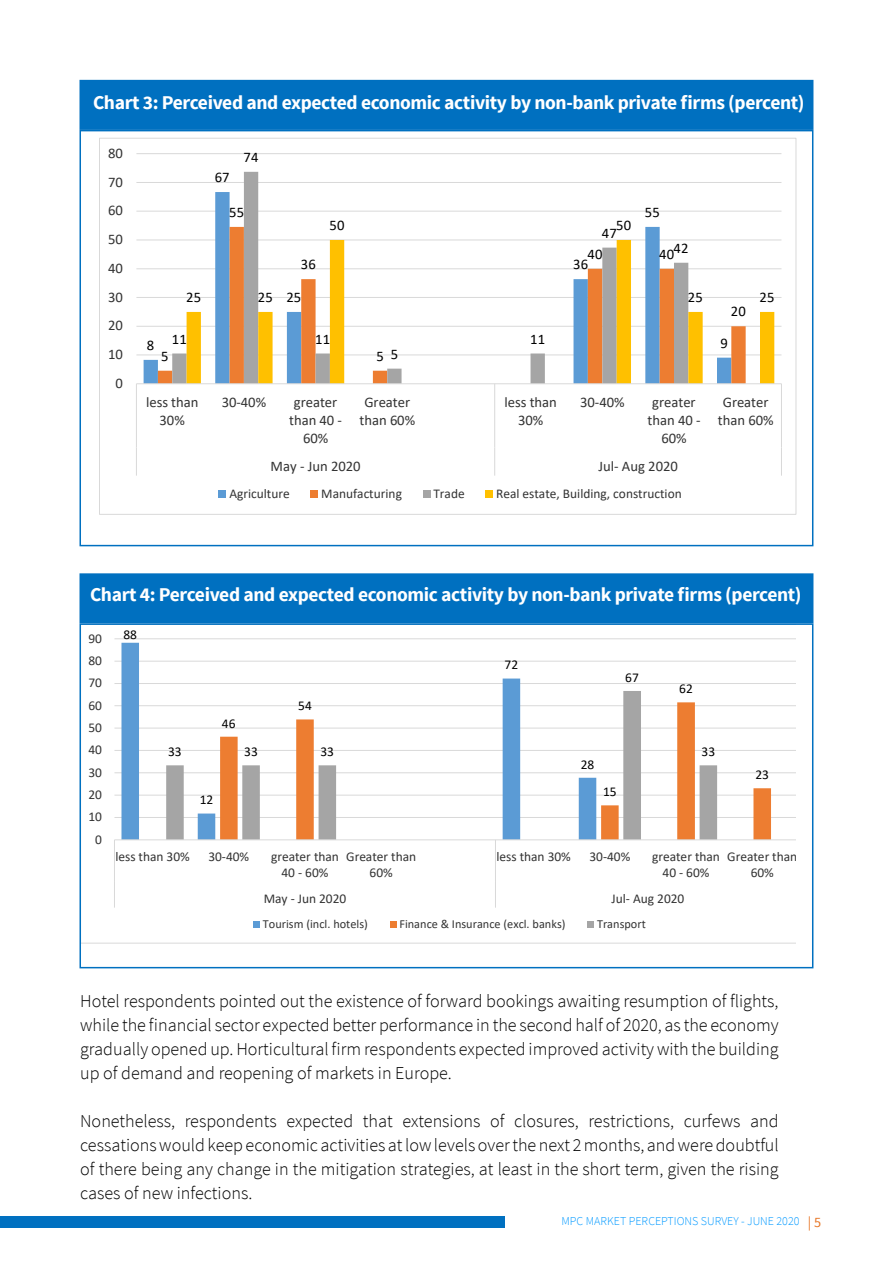
<style>
.page{position:relative;width:893px;height:1263px;background:#fff}
.page>*{position:absolute;margin:0;border:0;box-sizing:border-box;transform-origin:0 0}
.t1{font:700 19.5px "Source Sans Pro";letter-spacing:-.02em;color:#fff}
.t2{font:300 18.15px/24px "Source Sans Pro";color:#000;text-align:justify}
.t3{font:14.7px/17.9px "Calibri";color:#333;text-align:center}
.t4{font:14.7px "Calibri";letter-spacing:.005em;color:#000}
.t5{font:13.5px/16.4px "Calibri";letter-spacing:-.005em;color:#333;text-align:center}
.t6{font:13.5px "Calibri";letter-spacing:.005em;color:#000}
.t7{font:13.35px "Calibri";color:#333}
.t8{font:12.3px "Calibri";color:#333}
.t9{font:300 12px "Source Sans Pro";color:#09f}
.s1{font-weight:400;font-size:14.25px;color:#e77525}
</style>
<div class="page">
<div style="left:0;top:1217px;width:505px;height:11px;background:#0070c0"></div>
<div style="left:80px;top:573px;width:733px;height:50px;background:#0070c0;border:3px solid #0070c0"></div>
<div style="left:80px;top:80px;width:733px;height:50px;background:#0070c0;border:3px solid #0070c0"></div>
<div style="left:80px;top:130px;width:733px;height:416px;border:2px solid #0070c0"></div>
<hr style="left:136px;top:354px;width:645px;height:1px;background:#d9d9d9">
<hr style="left:136px;top:326px;width:645px;height:1px;background:#d9d9d9">
<hr style="left:136px;top:297px;width:645px;height:1px;background:#d9d9d9">
<hr style="left:136px;top:268px;width:645px;height:1px;background:#d9d9d9">
<hr style="left:136px;top:239px;width:645px;height:1px;background:#d9d9d9">
<hr style="left:136px;top:211px;width:645px;height:1px;background:#d9d9d9">
<hr style="left:136px;top:182px;width:645px;height:1px;background:#d9d9d9">
<hr style="left:136px;top:153px;width:645px;height:1px;background:#d9d9d9">
<svg style="left:144px;top:210px;width:587px;height:173px"></svg>
<svg style="left:158px;top:227px;width:588px;height:156px"></svg>
<svg style="left:172px;top:172px;width:516px;height:211px"></svg>
<svg style="left:187px;top:240px;width:587px;height:143px"></svg>
<hr style="left:136px;top:383px;width:645px;height:1px;background:#d9d9d9">
<hr style="left:136px;top:384px;width:1px;height:63px;background:#d9d9d9">
<hr style="left:494px;top:384px;width:1px;height:63px;background:#d9d9d9">
<hr style="left:781px;top:384px;width:1px;height:63px;background:#d9d9d9">
<svg style="left:136px;top:447px;width:1px;height:29px"></svg>
<svg style="left:494px;top:447px;width:1px;height:29px"></svg>
<svg style="left:781px;top:447px;width:1px;height:29px"></svg>
<div style="left:219px;top:491px;width:7px;height:7px;background:#5b9bd5"></div>
<div style="left:311px;top:491px;width:7px;height:7px;background:#ed7d31"></div>
<div style="left:423px;top:491px;width:7px;height:7px;background:#a5a5a5"></div>
<div style="left:486px;top:491px;width:7px;height:7px;background:#ffc000"></div>
<hr style="left:800px;top:840px;width:1px;height:42px;background:#d9d9d9">
<svg style="left:83px;top:638px;width:713px;height:305px"></svg>
<div style="left:80px;top:623px;width:733px;height:345px;border:2px solid #0070c0"></div>
<p class="t1" style="left:93px;top:90px;width:713px">Chart 3: Perceived and expected economic activity by non-bank private firms (percent)</p>
<p class="t3" style="left:108px;top:144px;width:16px">80</p>
<p class="t3" style="left:108px;top:172px;width:16px">70</p>
<p class="t3" style="left:108px;top:201px;width:16px">60</p>
<p class="t3" style="left:108px;top:230px;width:16px">50</p>
<p class="t3" style="left:108px;top:259px;width:16px">40</p>
<p class="t3" style="left:108px;top:287px;width:16px">30</p>
<p class="t3" style="left:108px;top:316px;width:16px">20</p>
<p class="t3" style="left:108px;top:345px;width:16px">10</p>
<p class="t3" style="left:115px;top:374px;width:9px">0</p>
<p class="t4" style="left:215px;top:167px;width:16px">67</p>
<p class="t4" style="left:244px;top:147px;width:16px">74</p>
<p class="t4" style="left:229px;top:202px;width:16px">55</p>
<p class="t4" style="left:186px;top:287px;width:16px">25</p>
<p class="t4" style="left:258px;top:287px;width:16px">25</p>
<p class="t4" style="left:147px;top:335px;width:9px">8</p>
<p class="t4" style="left:172px;top:328px;width:16px">11</p>
<p class="t4" style="left:161px;top:346px;width:9px">5</p>
<p class="t4" style="left:301px;top:254px;width:16px">36</p>
<p class="t4" style="left:286px;top:287px;width:16px">25</p>
<p class="t4" style="left:330px;top:215px;width:16px">50</p>
<p class="t4" style="left:616px;top:215px;width:16px">50</p>
<p class="t4" style="left:602px;top:222px;width:16px">47</p>
<p class="t4" style="left:645px;top:202px;width:16px">55</p>
<p class="t4" style="left:674px;top:238px;width:16px">42</p>
<p class="t4" style="left:588px;top:244px;width:16px">40</p>
<p class="t4" style="left:659px;top:244px;width:16px">40</p>
<p class="t4" style="left:573px;top:254px;width:16px">36</p>
<p class="t4" style="left:688px;top:287px;width:16px">25</p>
<p class="t4" style="left:760px;top:287px;width:16px">25</p>
<p class="t4" style="left:731px;top:301px;width:16px">20</p>
<p class="t4" style="left:315px;top:328px;width:16px">11</p>
<p class="t4" style="left:376px;top:346px;width:9px">5</p>
<p class="t4" style="left:391px;top:344px;width:9px">5</p>
<p class="t4" style="left:530px;top:328px;width:16px">11</p>
<p class="t4" style="left:720px;top:333px;width:9px">9</p>
<p class="t3" style="left:146px;top:393px;width:54px">less than<br>30%</p>
<p class="t3" style="left:222px;top:393px;width:46px">30-40%</p>
<p class="t3" style="left:289px;top:393px;width:55px">greater than 40 -<br>60%</p>
<p class="t3" style="left:359px;top:393px;width:57px">Greater than 60%</p>
<p class="t3" style="left:504px;top:393px;width:54px">less than<br>30%</p>
<p class="t3" style="left:580px;top:393px;width:46px">30-40%</p>
<p class="t3" style="left:647px;top:393px;width:55px">greater than 40 -<br>60%</p>
<p class="t3" style="left:718px;top:393px;width:57px">Greater than 60%</p>
<p class="t3" style="left:271px;top:456px;width:92px">May - Jun 2020</p>
<p class="t3" style="left:598px;top:456px;width:81px">Jul- Aug 2020</p>
<p class="t7" style="left:229px;top:484px;width:62px">Agriculture</p>
<p class="t7" style="left:321px;top:484px;width:82px">Manufacturing</p>
<p class="t7" style="left:433px;top:484px;width:33px">Trade</p>
<p class="t7" style="left:496px;top:484px;width:187px">Real estate, Building, construction</p>
<p class="t1" style="left:90px;top:582px;width:713px">Chart 4: Perceived and expected economic activity by non-bank private firms (percent)</p>
<p class="t5" style="left:88px;top:630px;width:15px">90</p>
<p class="t6" style="left:123px;top:625px;width:15px">88</p>
<p class="t5" style="left:88px;top:652px;width:15px">80</p>
<p class="t6" style="left:504px;top:655px;width:15px">72</p>
<p class="t5" style="left:88px;top:674px;width:15px">70</p>
<p class="t6" style="left:625px;top:668px;width:15px">67</p>
<p class="t6" style="left:679px;top:679px;width:15px">62</p>
<p class="t5" style="left:88px;top:697px;width:15px">60</p>
<p class="t6" style="left:298px;top:696px;width:15px">54</p>
<p class="t5" style="left:88px;top:719px;width:15px">50</p>
<p class="t6" style="left:222px;top:714px;width:15px">46</p>
<p class="t5" style="left:88px;top:741px;width:15px">40</p>
<p class="t6" style="left:168px;top:742px;width:15px">33</p>
<p class="t6" style="left:244px;top:742px;width:15px">33</p>
<p class="t6" style="left:320px;top:742px;width:15px">33</p>
<p class="t6" style="left:701px;top:742px;width:15px">33</p>
<p class="t5" style="left:88px;top:764px;width:15px">30</p>
<p class="t6" style="left:581px;top:755px;width:15px">28</p>
<p class="t6" style="left:755px;top:765px;width:15px">23</p>
<p class="t5" style="left:88px;top:786px;width:15px">20</p>
<p class="t6" style="left:200px;top:790px;width:15px">12</p>
<p class="t6" style="left:603px;top:782px;width:15px">15</p>
<p class="t5" style="left:88px;top:808px;width:15px">10</p>
<p class="t5" style="left:95px;top:830px;width:8px">0</p>
<p class="t5" style="left:115px;top:848px;width:76px">less than 30%</p>
<p class="t5" style="left:208px;top:848px;width:42px">30-40%</p>
<p class="t5" style="left:271px;top:848px;width:69px">greater than<br>40 - 60%</p>
<p class="t5" style="left:346px;top:848px;width:72px">Greater than<br>60%</p>
<p class="t5" style="left:496px;top:848px;width:76px">less than 30%</p>
<p class="t5" style="left:589px;top:848px;width:42px">30-40%</p>
<p class="t5" style="left:652px;top:848px;width:69px">greater than<br>40 - 60%</p>
<p class="t5" style="left:727px;top:848px;width:72px">Greater than<br>60%</p>
<p class="t5" style="left:264px;top:890px;width:84px">May - Jun 2020</p>
<p class="t5" style="left:612px;top:890px;width:74px">Jul- Aug 2020</p>
<p class="t8" style="left:263px;top:916px;width:106px">Tourism (incl. hotels)</p>
<p class="t8" style="left:399px;top:916px;width:168px">Finance &amp; Insurance (excl. banks)</p>
<p class="t8" style="left:597px;top:916px;width:50px">Transport</p>
<p class="t2" style="left:80px;top:989px;width:700px">Hotel respondents pointed out the existence of forward bookings awaiting resumption of flights, while the financial sector expected better performance in the second half of 2020, as the economy gradually opened up. Horticultural firm respondents expected improved activity with the building up of demand and reopening of markets in Europe.</p>
<p class="t2" style="left:80px;top:1109px;width:700px">Nonetheless, respondents expected that extensions of closures, restrictions, curfews and cessations would keep economic activities at low levels over the next 2 months, and were doubtful of there being any change in the mitigation strategies, at least in the short term, given the rising cases of new infections.</p>
<p class="t9" style="left:561px;top:1214px;width:261px">MPC MARKET PERCEPTIONS SURVEY - JUNE 2020 <span class="s1">| 5</span></p>
</div>
